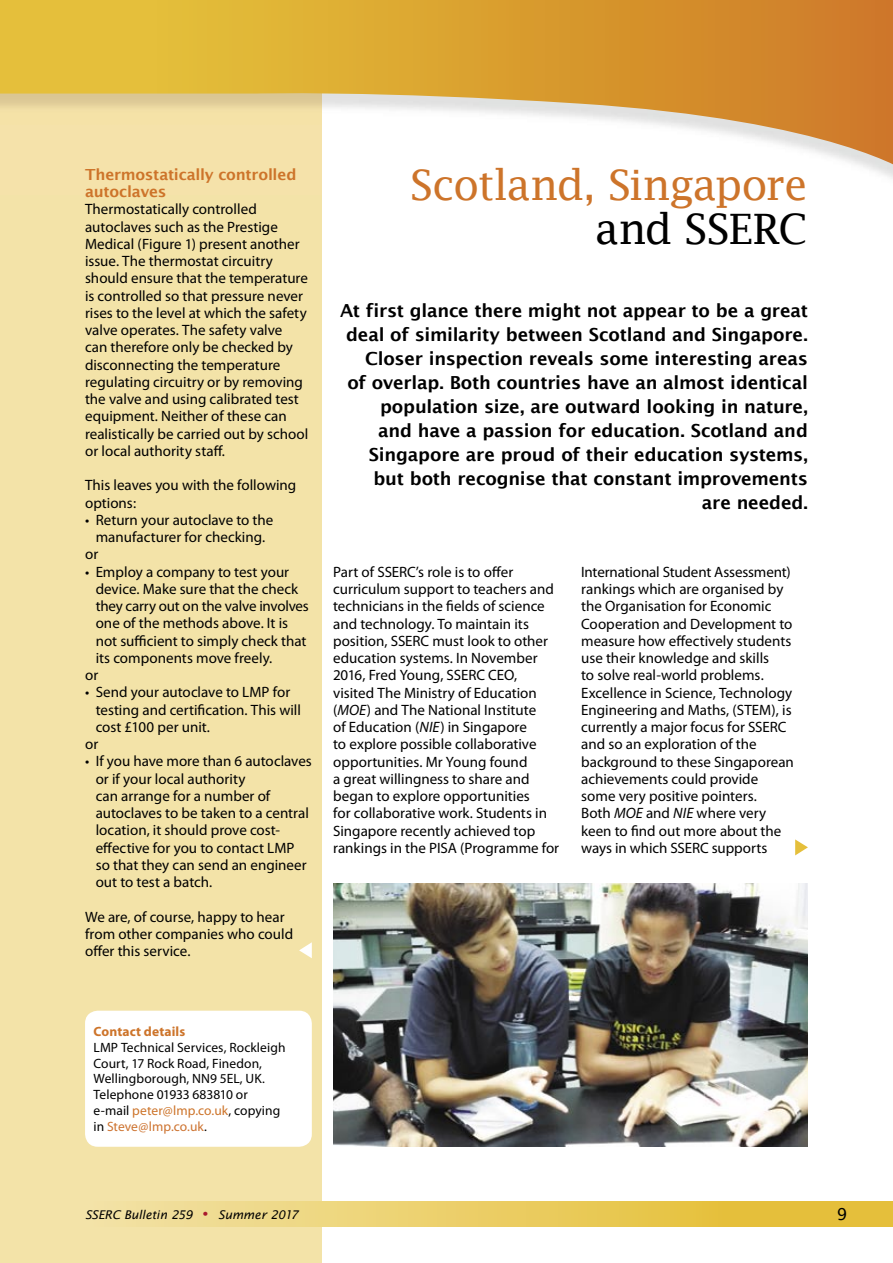
<style>
.page{position:relative;width:893px;height:1263px;background:#fff}
.page>*{position:absolute;margin:0;border:0;box-sizing:border-box;transform-origin:0 0}
.t1{font:42px "Lucida Fax";letter-spacing:-.03em;color:#cd742a}
.t2{font:42px "Lucida Fax";letter-spacing:-.03em;color:#000}
.t3{font:600 18px/24px "Lucida Sans";letter-spacing:-.01em;color:#000;text-align:right}
.t4{font:16.5px "Lucida Sans";color:#000}
.t5{font:600 15.3px/17.2px "Lucida Sans";letter-spacing:-.015em;color:#cd742a}
.t6{font:15px/17.2px "Myriad Pro";color:#000}
.t7{font:13.5px/15.8px "Myriad Pro";letter-spacing:.005em;color:#000}
.t8{font:700 13.5px "Myriad Pro";letter-spacing:.01em;color:#cd742a}
.t9{font:italic 12px "Lucida Sans";letter-spacing:-.01em;color:#000}
.s1{font-style:italic}
.s2{color:#cd742a}
.s3{color:#cd7330}
.s4{font-style:normal;font-size:28.5px;color:#a9192d}
</style>
<div class="page">
<div style="left:0;top:89px;width:322px;height:1174px;background:#f3e3a8"></div>
<svg style="left:0;top:0;width:893px;height:173px"></svg>
<div style="left:94px;top:1201px;width:799px;height:26px;background:linear-gradient(to right,#f2e1a3,#e3ba2a)"></div>
<img style="left:333px;top:883px;width:475px;height:264px">
<svg style="left:795px;top:839px;width:13px;height:16px"></svg>
<div style="left:85px;top:1011px;width:227px;height:136px;background:#fff;border-radius:13px"></div>
<svg style="left:299px;top:942px;width:13px;height:16px"></svg>
<p class="t5" style="left:85px;top:166px;width:213px">Thermostatically controlled autoclaves</p>
<p class="t6" style="left:85px;top:201px;width:225px">Thermostatically controlled autoclaves such as the Prestige Medical (Figure 1) present another issue. The thermostat circuitry should ensure that the temperature is controlled so that pressure never rises to the level at which the safety valve operates. The safety valve can therefore only be checked by disconnecting the temperature regulating circuitry or by removing the valve and using calibrated test equipment. Neither of these can realistically be carried out by school or local authority staff.</p>
<p class="t6" style="left:85px;top:477px;width:213px">This leaves you with the following options:</p>
<p class="t6" style="left:85px;top:511px;width:190px">• Return your autoclave to the</p>
<p class="t6" style="left:96px;top:529px;width:171px">manufacturer for checking.</p>
<p class="t6" style="left:85px;top:546px;width:15px">or</p>
<p class="t6" style="left:85px;top:563px;width:206px">• Employ a company to test your</p>
<p class="t6" style="left:96px;top:580px;width:204px">device. Make sure that the check</p>
<p class="t6" style="left:96px;top:598px;width:215px">they carry out on the valve involves</p>
<p class="t6" style="left:96px;top:615px;width:194px">one of the methods above. It is</p>
<p class="t6" style="left:96px;top:632px;width:212px">not sufficient to simply check that</p>
<p class="t6" style="left:96px;top:649px;width:178px">its components move freely.</p>
<p class="t6" style="left:85px;top:667px;width:15px">or</p>
<p class="t6" style="left:85px;top:684px;width:207px">• Send your autoclave to LMP for</p>
<p class="t6" style="left:96px;top:701px;width:207px">testing and certification. This will</p>
<p class="t6" style="left:96px;top:718px;width:116px">cost £100 per unit.</p>
<p class="t6" style="left:85px;top:736px;width:15px">or</p>
<p class="t6" style="left:96px;top:753px;width:218px;text-indent:-11px">• If you have more than 6 autoclaves or if your local authority<br>can arrange for a number of autoclaves to be taken to a central location, it should prove cost&shy;effective for you to contact LMP so that they can send an engineer out to test a batch.</p>
<p class="t6" style="left:85px;top:908px;width:210px">We are, of course, happy to hear from other companies who could offer this service.</p>
<h1 class="t1" style="left:410px;top:161px;width:399px">Scotland, Singapore</h1>
<h1 class="t2" style="left:595px;top:204px;width:214px">and SSERC</h1>
<p class="t3" style="left:340px;top:298px;width:469px">At first glance there might not appear to be a great deal of similarity between Scotland and Singapore.<br>Closer inspection reveals some interesting areas<br>of overlap. Both countries have an almost identical population size, are outward looking in nature,<br>and have a passion for education. Scotland and Singapore are proud of their education systems, but both recognise that constant improvements are needed.</p>
<p class="t6" style="left:333px;top:563px;width:228px">Part of SSERC’s role is to offer curriculum support to teachers and technicians in the fields of science and technology. To maintain its position, SSERC must look to other education systems. In November 2016, Fred Young, SSERC CEO, visited The Ministry of Education (<span class="s1">MOE</span>) and The National Institute<br>of Education (<span class="s1">NIE</span>) in Singapore<br>to explore possible collaborative opportunities. Mr Young found<br>a great willingness to share and began to explore opportunities<br>for collaborative work. Students in Singapore recently achieved top rankings in the PISA (Programme for</p>
<p class="t6" style="left:581px;top:563px;width:214px">International Student Assessment) rankings which are organised by the Organisation for Economic<br>Cooperation and Development to measure how effectively students use their knowledge and skills<br>to solve real-world problems.<br>Excellence in Science, Technology<br>Engineering and Maths, (STEM), is currently a major focus for SSERC and so an exploration of the background to these Singaporean achievements could provide some very positive pointers.<br>Both <span class="s1">MOE</span> and <span class="s1">NIE</span> where very keen to find out more about the ways in which SSERC supports</p>
<p class="t8" style="left:94px;top:1024px;width:93px">Contact details</p>
<p class="t7" style="left:94px;top:1040px;width:193px">LMP Technical Services, Rockleigh<br>Court, 17 Rock Road, Finedon,<br>Wellingborough, NN9 5EL, UK.<br>Telephone 01933 683810 or e-mail <span class="s2">peter@lmp.co.uk</span>, copying in <span class="s3">Steve@lmp.co.uk</span>.</p>
<p class="t9" style="left:85px;top:1208px;width:215px">SSERC Bulletin 259 <span class="s4">•</span> Summer 2017</p>
<p class="t4" style="left:837px;top:1204px;width:12px">9</p>
</div>
